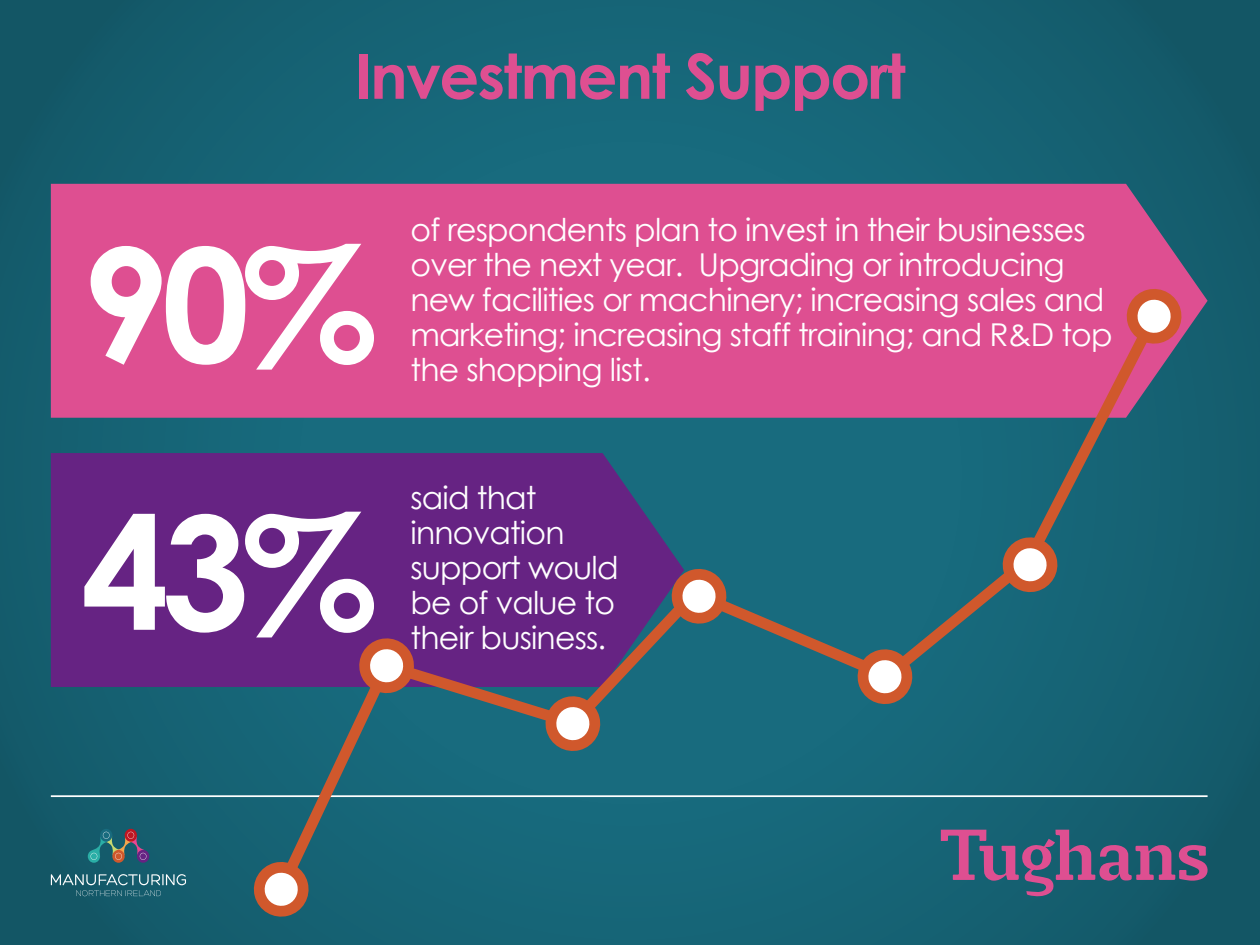
<style>
.page{position:relative;width:1260px;height:945px;background:#156071}
.page>*{position:absolute;margin:0;border:0;box-sizing:border-box;transform-origin:0 0}
.t1{font:700 157.5px "Century Gothic";color:#fff}
.t2{font:700 62.3px "Century Gothic";letter-spacing:-.025em;color:#de4f91}
.t3{font:31.5px/35px "Century Gothic";letter-spacing:-.025em;color:#fff}
</style>
<div class="page">
<svg style="left:1169px;top:845px;width:40px;height:51px"></svg>
<hr style="left:51px;top:795px;width:1157px;height:2px;background:#fff">
<svg style="left:125px;top:829px;width:12px;height:13px"></svg>
<svg style="left:137px;top:850px;width:12px;height:13px"></svg>
<svg style="left:112px;top:850px;width:13px;height:13px"></svg>
<div style="left:100px;top:829px;width:12px;height:13px;background:#186b7e;border-radius:50%"></div>
<svg style="left:88px;top:850px;width:12px;height:13px"></svg>
<svg style="left:91px;top:832px;width:55px;height:28px"></svg>
<svg style="left:51px;top:874px;width:135px;height:22px"></svg>
<div style="left:51px;top:184px;width:1157px;height:234px;background:#de4f91"></div>
<div style="left:51px;top:453px;width:216px;height:234px;background:#662383"></div>
<svg style="left:267px;top:302px;width:902px;height:595px"></svg>
<svg style="left:349px;top:628px;width:72px;height:75px"></svg>
<svg style="left:535px;top:686px;width:72px;height:75px"></svg>
<svg style="left:253px;top:852px;width:63px;height:65px"></svg>
<svg style="left:662px;top:559px;width:71px;height:75px"></svg>
<svg style="left:848px;top:639px;width:71px;height:75px"></svg>
<svg style="left:993px;top:527px;width:71px;height:75px"></svg>
<svg style="left:1117px;top:279px;width:71px;height:75px;background:#d66e82"></svg>
<h2 class="t2" style="left:354px;top:36px;width:553px">Investment Support</h2>
<h1 class="t1" style="left:81px;top:203px;width:298px">90%</h1>
<p class="t3" style="left:410px;top:212px;width:704px">of respondents plan to invest in their businesses over the next year. Upgrading or introducing new facilities or machinery; increasing sales and marketing; increasing staff training; and R&amp;D top the shopping list.</p>
<h1 class="t1" style="left:81px;top:471px;width:298px">43%</h1>
<p class="t3" style="left:410px;top:480px;width:210px">said that innovation support would be of value to their business.</p>
</div>
